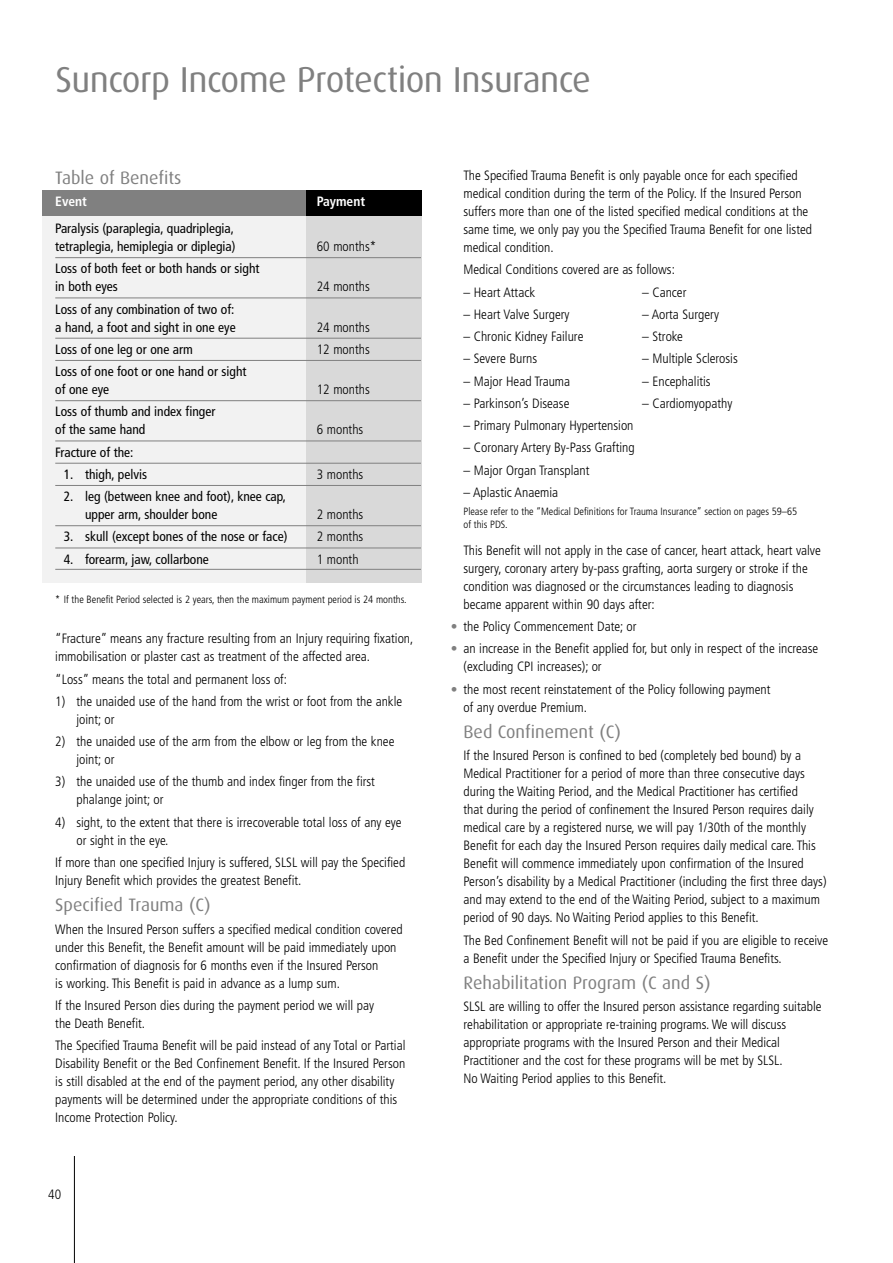
<style>
.page{position:relative;width:893px;height:1263px;background:#fff}
.page>*{position:absolute;margin:0;border:0;box-sizing:border-box;transform-origin:0 0}
.t1{font:36px "Dax";letter-spacing:-.015em;color:#808080}
.t2{font:18px "Dax";color:#808080}
.t3{font:300 condensed 13.5px/18px "Frutiger";color:#000}
.t4{font:condensed 13.5px/18px "Frutiger";color:#000}
.t5{font:700 condensed 13.5px "Frutiger";color:#fff}
.t6{font:300 condensed 10.5px/13.5px "Frutiger";color:#000}
.s1{color:#808080}
</style>
<div class="page">
<div style="left:43px;top:190px;width:379px;height:393px;background:#f2f2f2"></div>
<div style="left:306px;top:190px;width:116px;height:393px;background:#d9d9d9"></div>
<div style="left:43px;top:190px;width:379px;height:25px;background:#808080"></div>
<div style="left:306px;top:190px;width:116px;height:25px;background:#000"></div>
<hr style="left:74px;top:1156px;width:1px;height:107px;background:#000">
<hr style="left:55px;top:257px;width:366px;height:1px;background:#808080">
<hr style="left:55px;top:298px;width:366px;height:1px;background:#808080">
<hr style="left:55px;top:338px;width:366px;height:1px;background:#808080">
<hr style="left:55px;top:360px;width:366px;height:1px;background:#808080">
<hr style="left:55px;top:400px;width:366px;height:1px;background:#808080">
<hr style="left:55px;top:441px;width:366px;height:1px;background:#808080">
<hr style="left:55px;top:463px;width:366px;height:1px;background:#808080">
<hr style="left:55px;top:485px;width:366px;height:1px;background:#808080">
<hr style="left:55px;top:525px;width:366px;height:1px;background:#808080">
<hr style="left:55px;top:548px;width:366px;height:1px;background:#808080">
<hr style="left:55px;top:569px;width:366px;height:1px;background:#808080">
<h1 class="t1" style="left:55px;top:59px;width:537px">Suncorp Income Protection Insurance</h1>
<h2 class="t2" style="left:55px;top:168px;width:128px">Table of Benefits</h2>
<p class="t5" style="left:55px;top:196px;width:33px">Event</p>
<p class="t5" style="left:317px;top:196px;width:50px">Payment</p>
<p class="t4" style="left:55px;top:220px;width:182px">Paralysis (paraplegia, quadriplegia, tetraplegia, hemiplegia or diplegia)</p>
<p class="t3" style="left:317px;top:238px;width:61px">60 months*</p>
<p class="t4" style="left:55px;top:261px;width:206px">Loss of both feet or both hands or sight in both eyes</p>
<p class="t4" style="left:55px;top:301px;width:182px">Loss of any combination of two of: a hand, a foot and sight in one eye</p>
<p class="t3" style="left:317px;top:279px;width:55px">24 months</p>
<p class="t3" style="left:317px;top:319px;width:55px">24 months</p>
<p class="t4" style="left:55px;top:341px;width:139px">Loss of one leg or one arm</p>
<p class="t3" style="left:317px;top:341px;width:55px">12 months</p>
<p class="t4" style="left:55px;top:363px;width:193px">Loss of one foot or one hand or sight of one eye</p>
<p class="t3" style="left:317px;top:381px;width:55px">12 months</p>
<p class="t4" style="left:55px;top:404px;width:162px">Loss of thumb and index finger of the same hand</p>
<p class="t3" style="left:317px;top:422px;width:48px">6 months</p>
<p class="t4" style="left:55px;top:444px;width:80px">Fracture of the:</p>
<p class="t4" style="left:64px;top:466px;width:85px">1. thigh, pelvis</p>
<p class="t3" style="left:317px;top:466px;width:48px">3 months</p>
<p class="t4" style="left:85px;top:488px;width:203px;text-indent:-21px">2. leg (between knee and foot), knee cap, upper arm, shoulder bone</p>
<p class="t3" style="left:317px;top:506px;width:48px">2 months</p>
<p class="t4" style="left:64px;top:529px;width:225px">3. skull (except bones of the nose or face)</p>
<p class="t3" style="left:317px;top:529px;width:48px">2 months</p>
<p class="t4" style="left:64px;top:551px;width:147px">4. forearm, jaw, collarbone</p>
<p class="t3" style="left:317px;top:551px;width:43px">1 month</p>
<p class="t6" style="left:55px;top:594px;width:353px">* If the Benefit Period selected is 2 years, then the maximum payment period is 24 months.</p>
<p class="t3" style="left:55px;top:631px;width:360px">“Fracture” means any fracture resulting from an Injury requiring fixation, immobilisation or plaster cast as treatment of the affected area.</p>
<p class="t3" style="left:55px;top:671px;width:233px">“Loss” means the total and permanent loss of:</p>
<p class="t3" style="left:76px;top:693px;width:327px;text-indent:-21px">1) the unaided use of the hand from the wrist or foot from the ankle joint; or</p>
<p class="t3" style="left:76px;top:733px;width:319px;text-indent:-21px">2) the unaided use of the arm from the elbow or leg from the knee joint; or</p>
<p class="t3" style="left:76px;top:774px;width:300px;text-indent:-21px">3) the unaided use of the thumb and index finger from the first phalange joint; or</p>
<p class="t3" style="left:76px;top:814px;width:327px;text-indent:-21px">4) sight, to the extent that there is irrecoverable total loss of any eye or sight in the eye.</p>
<p class="t3" style="left:55px;top:854px;width:351px">If more than one specified Injury is suffered, SLSL will pay the Specified<br>Injury Benefit which provides the greatest Benefit.</p>
<h2 class="t2" style="left:55px;top:895px;width:157px">Specified Trauma (C)</h2>
<p class="t3" style="left:55px;top:921px;width:349px">When the Insured Person suffers a specified medical condition covered under this Benefit, the Benefit amount will be paid immediately upon confirmation of diagnosis for 6 months even if the Insured Person<br>is working. This Benefit is paid in advance as a lump sum.</p>
<p class="t3" style="left:55px;top:997px;width:320px">If the Insured Person dies during the payment period we will pay the Death Benefit.</p>
<p class="t3" style="left:55px;top:1037px;width:352px">The Specified Trauma Benefit will be paid instead of any Total or Partial Disability Benefit or the Bed Confinement Benefit. If the Insured Person is still disabled at the end of the payment period, any other disability payments will be determined under the appropriate conditions of this Income Protection Policy.</p>
<p class="t3" style="left:48px;top:1186px;width:14px">40</p>
<p class="t3" style="left:463px;top:168px;width:350px">The Specified Trauma Benefit is only payable once for each specified medical condition during the term of the Policy. If the Insured Person suffers more than one of the listed specified medical conditions at the same time, we only pay you the Specified Trauma Benefit for one listed medical condition.</p>
<p class="t3" style="left:463px;top:262px;width:213px">Medical Conditions covered are as follows:</p>
<p class="t3" style="left:463px;top:284px;width:73px">– Heart Attack</p>
<p class="t3" style="left:642px;top:284px;width:46px">– Cancer</p>
<p class="t3" style="left:463px;top:306px;width:108px">– Heart Valve Surgery</p>
<p class="t3" style="left:642px;top:306px;width:78px">– Aorta Surgery</p>
<p class="t3" style="left:463px;top:329px;width:121px">– Chronic Kidney Failure</p>
<p class="t3" style="left:642px;top:329px;width:42px">– Stroke</p>
<p class="t3" style="left:463px;top:351px;width:75px">– Severe Burns</p>
<p class="t3" style="left:642px;top:351px;width:97px">– Multiple Sclerosis</p>
<p class="t3" style="left:463px;top:373px;width:108px">– Major Head Trauma</p>
<p class="t3" style="left:642px;top:373px;width:70px">– Encephalitis</p>
<p class="t3" style="left:463px;top:395px;width:107px">– Parkinson’s Disease</p>
<p class="t3" style="left:642px;top:395px;width:92px">– Cardiomyopathy</p>
<p class="t3" style="left:463px;top:418px;width:172px">– Primary Pulmonary Hypertension</p>
<p class="t3" style="left:463px;top:440px;width:173px">– Coronary Artery By-Pass Grafting</p>
<p class="t3" style="left:463px;top:462px;width:127px">– Major Organ Transplant</p>
<p class="t3" style="left:463px;top:484px;width:96px">– Aplastic Anaemia</p>
<p class="t6" style="left:463px;top:505px;width:335px">Please refer to the “Medical Definitions for Trauma Insurance” section on pages 59–65 of this PDS.</p>
<p class="t3" style="left:463px;top:542px;width:359px">This Benefit will not apply in the case of cancer, heart attack, heart valve surgery, coronary artery by-pass grafting, aorta surgery or stroke if the condition was diagnosed or the circumstances leading to diagnosis became apparent within 90 days after:</p>
<p class="t3" style="left:451px;top:618px;width:187px"><span class="s1">•</span> the Policy Commencement Date; or</p>
<p class="t3" style="left:463px;top:641px;width:356px;text-indent:-13px"><span class="s1">•</span> an increase in the Benefit applied for, but only in respect of the increase (excluding CPI increases); or</p>
<p class="t3" style="left:463px;top:681px;width:308px;text-indent:-13px"><span class="s1">•</span> the most recent reinstatement of the Policy following payment of any overdue Premium.</p>
<h2 class="t2" style="left:463px;top:722px;width:159px">Bed Confinement (C)</h2>
<p class="t3" style="left:463px;top:748px;width:364px">If the Insured Person is confined to bed (completely bed bound) by a Medical Practitioner for a period of more than three consecutive days during the Waiting Period, and the Medical Practitioner has certified<br>that during the period of confinement the Insured Person requires daily medical care by a registered nurse, we will pay 1/30th of the monthly Benefit for each day the Insured Person requires daily medical care. This Benefit will commence immediately upon confirmation of the Insured Person’s disability by a Medical Practitioner (including the first three days) and may extend to the end of the Waiting Period, subject to a maximum period of 90 days. No Waiting Period applies to this Benefit.</p>
<p class="t3" style="left:463px;top:932px;width:366px">The Bed Confinement Benefit will not be paid if you are eligible to receive a Benefit under the Specified Injury or Specified Trauma Benefits.</p>
<h2 class="t2" style="left:463px;top:973px;width:249px">Rehabilitation Program (C and S)</h2>
<p class="t3" style="left:463px;top:999px;width:359px">SLSL are willing to offer the Insured person assistance regarding suitable rehabilitation or appropriate re-training programs. We will discuss appropriate programs with the Insured Person and their Medical Practitioner and the cost for these programs will be met by SLSL.<br>No Waiting Period applies to this Benefit.</p>
</div>
